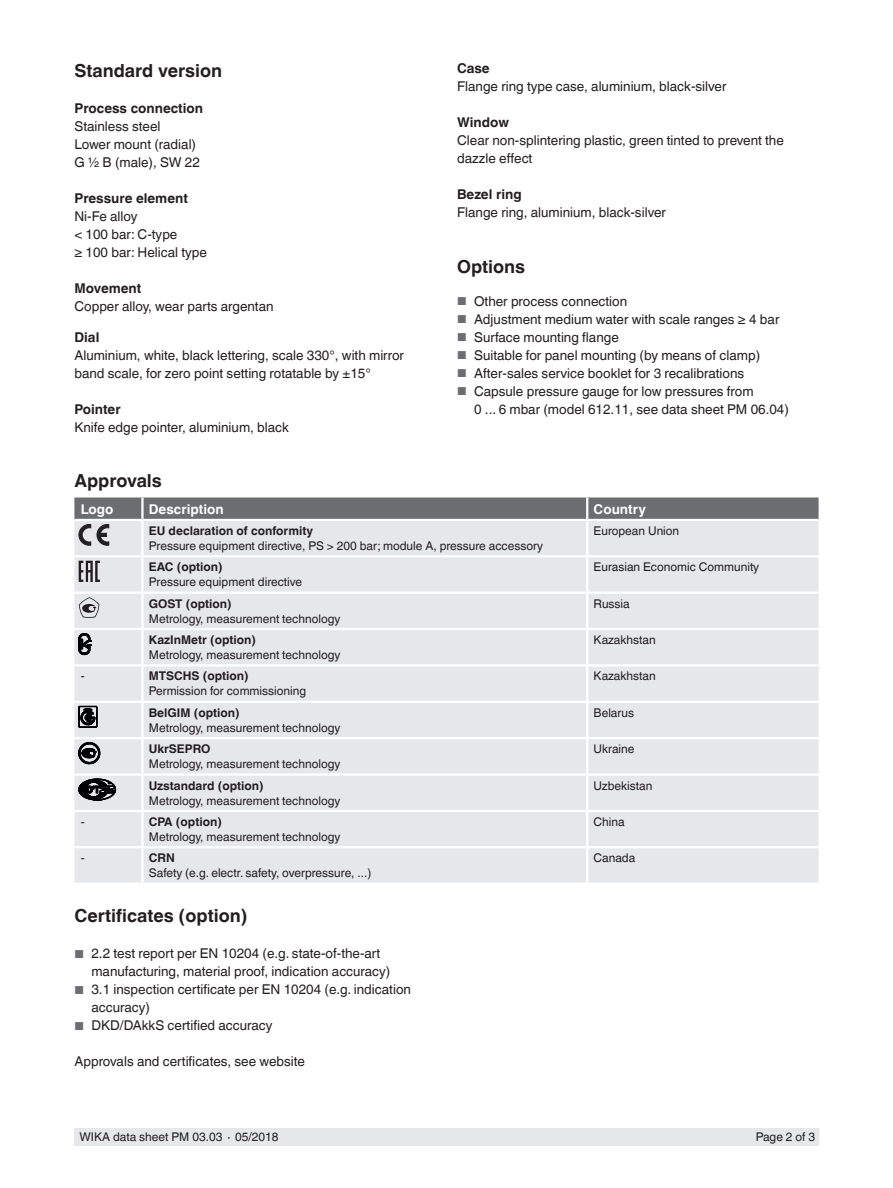
<style>
.page{position:relative;width:893px;height:1188px;background:#fff}
.page>*{position:absolute;margin:0;border:0;box-sizing:border-box;transform-origin:0 0}
.t1{font:700 18px "Helvetica World";color:#231f20}
.t2{font:13.5px/18px "Helvetica World";color:#231f20}
.t3{font:700 13.5px "Helvetica World";color:#231f20}
.t4{font:700 13.5px "Helvetica World";color:#fff}
.t5{font:12px "Helvetica World";color:#231f20}
.t6{font:700 12px "Helvetica World";color:#231f20}
.s1{font-size:11.55px;color:#6c6d70}
</style>
<div class="page">
<div style="left:75px;top:1128px;width:744px;height:17px;background:#e6e7e9"></div>
<div style="left:74px;top:545px;width:745px;height:338px;background:#e6e7e9"></div>
<hr style="left:142px;top:592px;width:445px;height:2px;background:#fff">
<hr style="left:142px;top:628px;width:445px;height:2px;background:#fff">
<hr style="left:142px;top:810px;width:445px;height:2px;background:#fff">
<hr style="left:142px;top:846px;width:445px;height:2px;background:#fff">
<hr style="left:141px;top:630px;width:3px;height:34px;background:#fff">
<hr style="left:586px;top:630px;width:2px;height:34px;background:#fff">
<hr style="left:141px;top:703px;width:3px;height:34px;background:#fff">
<hr style="left:586px;top:703px;width:2px;height:34px;background:#fff">
<hr style="left:141px;top:812px;width:3px;height:34px;background:#fff">
<hr style="left:586px;top:812px;width:2px;height:34px;background:#fff">
<hr style="left:142px;top:737px;width:445px;height:2px;background:#fff">
<hr style="left:141px;top:739px;width:3px;height:34px;background:#fff">
<hr style="left:587px;top:737px;width:232px;height:2px;background:#fff">
<hr style="left:586px;top:739px;width:2px;height:34px;background:#fff">
<hr style="left:74px;top:737px;width:68px;height:2px;background:#fff">
<hr style="left:74px;top:701px;width:68px;height:2px;background:#fff">
<hr style="left:142px;top:701px;width:445px;height:2px;background:#fff">
<hr style="left:587px;top:701px;width:232px;height:2px;background:#fff">
<hr style="left:74px;top:773px;width:68px;height:3px;background:#fff">
<hr style="left:142px;top:773px;width:445px;height:3px;background:#fff">
<hr style="left:587px;top:773px;width:232px;height:3px;background:#fff">
<hr style="left:74px;top:555px;width:68px;height:2px;background:#fff">
<hr style="left:74px;top:664px;width:68px;height:3px;background:#fff">
<hr style="left:142px;top:664px;width:445px;height:3px;background:#fff">
<hr style="left:141px;top:667px;width:3px;height:34px;background:#fff">
<hr style="left:587px;top:664px;width:232px;height:3px;background:#fff">
<hr style="left:586px;top:667px;width:2px;height:34px;background:#fff">
<hr style="left:141px;top:776px;width:3px;height:34px;background:#fff">
<hr style="left:586px;top:776px;width:2px;height:34px;background:#fff">
<hr style="left:142px;top:555px;width:445px;height:2px;background:#fff">
<hr style="left:587px;top:555px;width:232px;height:2px;background:#fff">
<hr style="left:74px;top:628px;width:68px;height:2px;background:#fff">
<hr style="left:74px;top:810px;width:68px;height:2px;background:#fff">
<hr style="left:587px;top:628px;width:232px;height:2px;background:#fff">
<hr style="left:587px;top:810px;width:232px;height:2px;background:#fff">
<hr style="left:587px;top:592px;width:232px;height:2px;background:#fff">
<hr style="left:587px;top:846px;width:232px;height:2px;background:#fff">
<hr style="left:74px;top:592px;width:68px;height:2px;background:#fff">
<hr style="left:74px;top:846px;width:68px;height:2px;background:#fff">
<hr style="left:586px;top:521px;width:2px;height:34px;background:#fff">
<hr style="left:141px;top:521px;width:3px;height:34px;background:#fff">
<hr style="left:586px;top:557px;width:2px;height:35px;background:#fff">
<hr style="left:586px;top:594px;width:2px;height:34px;background:#fff">
<hr style="left:586px;top:848px;width:2px;height:35px;background:#fff">
<hr style="left:141px;top:557px;width:3px;height:35px;background:#fff">
<hr style="left:141px;top:594px;width:3px;height:34px;background:#fff">
<hr style="left:141px;top:848px;width:3px;height:35px;background:#fff">
<svg style="left:74px;top:498px;width:745px;height:47px;background:#b0b0b3"></svg>
<svg style="left:79px;top:561px;width:21px;height:21px"></svg>
<svg style="left:79px;top:597px;width:20px;height:21px"></svg>
<svg style="left:79px;top:633px;width:12px;height:22px"></svg>
<svg style="left:79px;top:706px;width:18px;height:22px"></svg>
<svg style="left:79px;top:743px;width:21px;height:21px"></svg>
<svg style="left:79px;top:779px;width:37px;height:21px"></svg>
<h1 class="t1" style="left:74px;top:60px;width:149px">Standard version</h1>
<p class="t3" style="left:74px;top:100px;width:130px">Process connection</p>
<p class="t2" style="left:74px;top:117px;width:127px">Stainless steel<br>Lower mount (radial)<br>G ½ B (male), SW 22</p>
<p class="t3" style="left:74px;top:190px;width:115px">Pressure element</p>
<p class="t2" style="left:74px;top:207px;width:134px">Ni-Fe alloy<br>&lt; 100 bar: C-type<br>≥ 100 bar: Helical type</p>
<p class="t3" style="left:74px;top:280px;width:68px">Movement</p>
<p class="t2" style="left:74px;top:297px;width:201px">Copper alloy, wear parts argentan</p>
<p class="t3" style="left:74px;top:330px;width:26px">Dial</p>
<p class="t2" style="left:74px;top:347px;width:331px">Aluminium, white, black lettering, scale 330°, with mirror band scale, for zero point setting rotatable by ±15°</p>
<p class="t3" style="left:74px;top:402px;width:48px">Pointer</p>
<p class="t2" style="left:74px;top:419px;width:216px">Knife edge pointer, aluminium, black</p>
<p class="t3" style="left:457px;top:61px;width:34px">Case</p>
<p class="t2" style="left:457px;top:78px;width:271px">Flange ring type case, aluminium, black-silver</p>
<p class="t3" style="left:457px;top:115px;width:53px">Window</p>
<p class="t2" style="left:457px;top:132px;width:328px">Clear non-splintering plastic, green tinted to prevent the dazzle effect</p>
<p class="t3" style="left:457px;top:187px;width:66px">Bezel ring</p>
<p class="t2" style="left:457px;top:204px;width:210px">Flange ring, aluminium, black-silver</p>
<h1 class="t1" style="left:457px;top:256px;width:70px">Options</h1>
<p class="t2" style="left:457px;top:292px;width:171px"><span class="s1">■</span> Other process connection</p>
<p class="t2" style="left:457px;top:310px;width:324px"><span class="s1">■</span> Adjustment medium water with scale ranges ≥ 4 bar</p>
<p class="t2" style="left:457px;top:328px;width:163px"><span class="s1">■</span> Surface mounting flange</p>
<p class="t2" style="left:457px;top:346px;width:305px"><span class="s1">■</span> Suitable for panel mounting (by means of clamp)</p>
<p class="t2" style="left:457px;top:364px;width:289px"><span class="s1">■</span> After-sales service booklet for 3 recalibrations</p>
<p class="t2" style="left:474px;top:382px;width:316px;text-indent:-17px"><span class="s1">■</span> Capsule pressure gauge for low pressures from<br>0 ... 6 mbar (model 612.11, see data sheet PM 06.04)</p>
<h1 class="t1" style="left:74px;top:470px;width:89px">Approvals</h1>
<p class="t4" style="left:81px;top:501px;width:34px">Logo</p>
<p class="t4" style="left:149px;top:501px;width:76px">Description</p>
<p class="t4" style="left:594px;top:501px;width:54px">Country</p>
<p class="t6" style="left:149px;top:524px;width:166px">EU declaration of conformity</p>
<p class="t5" style="left:149px;top:539px;width:396px">Pressure equipment directive, PS &gt; 200 bar; module A, pressure accessory</p>
<p class="t5" style="left:594px;top:524px;width:87px">European Union</p>
<p class="t6" style="left:149px;top:560px;width:75px">EAC (option)</p>
<p class="t5" style="left:149px;top:575px;width:155px">Pressure equipment directive</p>
<p class="t5" style="left:594px;top:560px;width:167px">Eurasian Economic Community</p>
<p class="t6" style="left:149px;top:597px;width:84px">GOST (option)</p>
<p class="t5" style="left:149px;top:612px;width:193px">Metrology, measurement technology</p>
<p class="t5" style="left:594px;top:597px;width:38px">Russia</p>
<p class="t6" style="left:149px;top:633px;width:109px">KazInMetr (option)</p>
<p class="t5" style="left:149px;top:648px;width:193px">Metrology, measurement technology</p>
<p class="t5" style="left:594px;top:633px;width:64px">Kazakhstan</p>
<p class="t5" style="left:81px;top:669px;width:5px">-</p>
<p class="t6" style="left:149px;top:669px;width:101px">MTSCHS (option)</p>
<p class="t5" style="left:149px;top:684px;width:159px">Permission for commissioning</p>
<p class="t5" style="left:594px;top:669px;width:64px">Kazakhstan</p>
<p class="t6" style="left:149px;top:706px;width:92px">BelGIM (option)</p>
<p class="t5" style="left:149px;top:721px;width:193px">Metrology, measurement technology</p>
<p class="t5" style="left:594px;top:706px;width:42px">Belarus</p>
<p class="t6" style="left:149px;top:742px;width:63px">UkrSEPRO</p>
<p class="t5" style="left:149px;top:757px;width:193px">Metrology, measurement technology</p>
<p class="t5" style="left:594px;top:742px;width:42px">Ukraine</p>
<p class="t6" style="left:149px;top:778px;width:116px">Uzstandard (option)</p>
<p class="t5" style="left:149px;top:793px;width:193px">Metrology, measurement technology</p>
<p class="t5" style="left:594px;top:778px;width:60px">Uzbekistan</p>
<p class="t5" style="left:81px;top:815px;width:5px">-</p>
<p class="t6" style="left:149px;top:815px;width:75px">CPA (option)</p>
<p class="t5" style="left:149px;top:830px;width:193px">Metrology, measurement technology</p>
<p class="t5" style="left:594px;top:815px;width:33px">China</p>
<p class="t5" style="left:81px;top:851px;width:5px">-</p>
<p class="t6" style="left:149px;top:851px;width:27px">CRN</p>
<p class="t5" style="left:149px;top:866px;width:224px">Safety (e.g. electr. safety, overpressure, ...)</p>
<p class="t5" style="left:594px;top:851px;width:43px">Canada</p>
<h1 class="t1" style="left:74px;top:906px;width:175px">Certificates (option)</h1>
<p class="t2" style="left:91px;top:945px;width:300px;text-indent:-17px"><span class="s1">■</span> 2.2 test report per EN 10204 (e.g. state-of-the-art manufacturing, material proof, indication accuracy)</p>
<p class="t2" style="left:91px;top:981px;width:321px;text-indent:-17px"><span class="s1">■</span> 3.1 inspection certificate per EN 10204 (e.g. indication accuracy)</p>
<p class="t2" style="left:74px;top:1017px;width:200px"><span class="s1">■</span> DKD/DAkkS certified accuracy</p>
<p class="t2" style="left:74px;top:1053px;width:232px">Approvals and certificates, see website</p>
<p class="t5" style="left:80px;top:1130px;width:201px">WIKA data sheet PM 03.03 ∙ 05/2018</p>
<p class="t5" style="left:756px;top:1130px;width:61px">Page 2 of 3</p>
</div>
